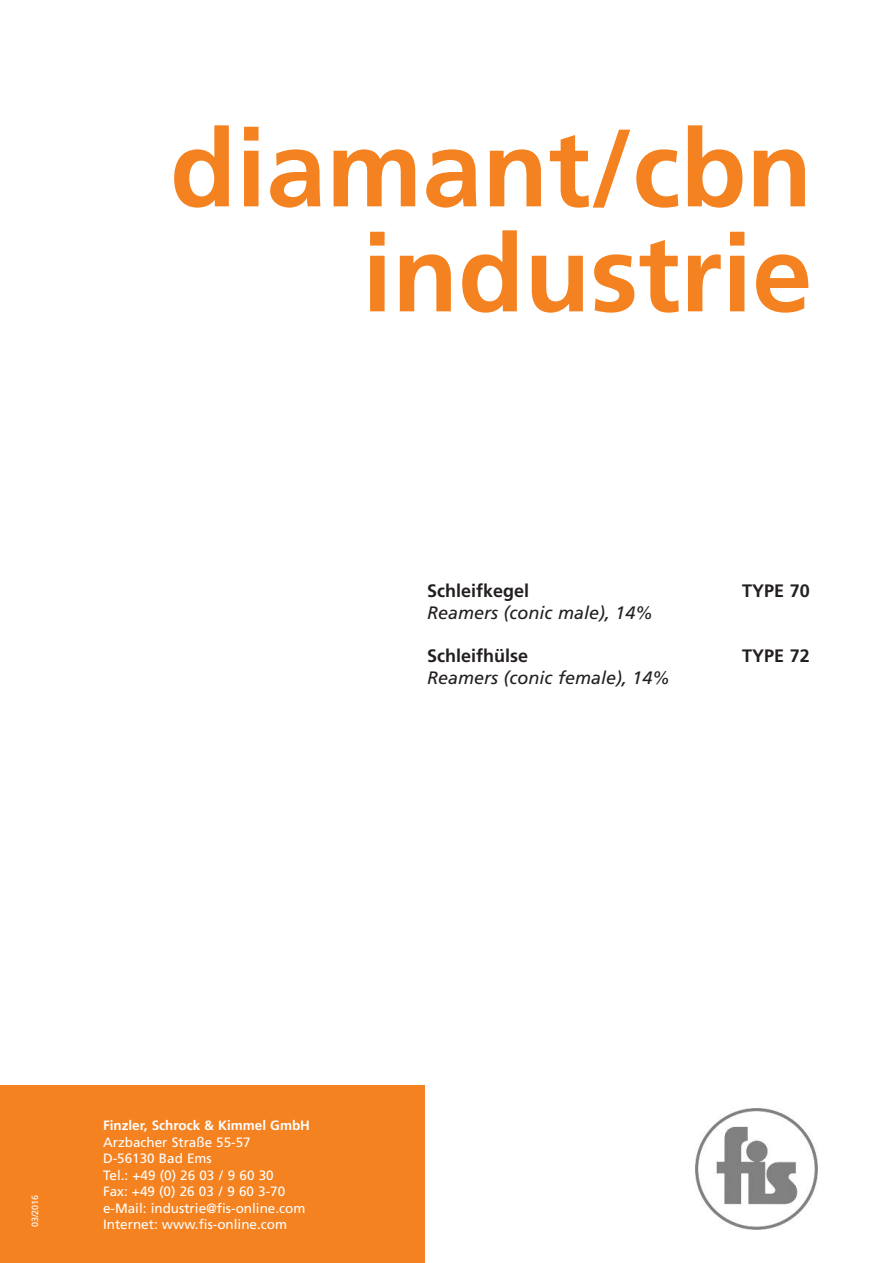
<style>
.page{position:relative;width:893px;height:1263px;background:#fff}
.page>*{position:absolute;margin:0;border:0;box-sizing:border-box;transform-origin:0 0}
.t1{font:700 108px/105px "Frutiger";color:#f58220;text-align:right}
.t2{font:italic 18px "Frutiger";color:#231f20}
.t3{font:700 18px "Frutiger";color:#231f20}
.t4{font:13.5px/16.5px "Frutiger";color:#fff}
.t5{font:700 13.5px "Frutiger";color:#fff}
.t6{font:9px "Frutiger";color:#fff}
</style>
<div class="page">
<div style="left:0;top:1085px;width:425px;height:178px;background:#f58220"></div>
<img style="left:696px;top:1108px;width:121px;height:121px">
<h1 class="t1" style="left:170px;top:125px;width:644px">diamant/cbn industrie</h1>
<h2 class="t3" style="left:427px;top:584px;width:104px">Schleifkegel</h2>
<h2 class="t3" style="left:742px;top:584px;width:69px">TYPE 70</h2>
<h2 class="t2" style="left:427px;top:605px;width:228px">Reamers (conic male), 14%</h2>
<h2 class="t3" style="left:427px;top:648px;width:102px">Schleifhülse</h2>
<h2 class="t3" style="left:742px;top:648px;width:69px">TYPE 72</h2>
<h2 class="t2" style="left:427px;top:670px;width:245px">Reamers (conic female), 14%</h2>
<p class="t6" style="left:32px;top:1227px;width:34px;rotate:-90deg">03/2016</p>
<p class="t5" style="left:103px;top:1120px;width:209px">Finzler, Schrock &amp; Kimmel GmbH</p>
<p class="t4" style="left:103px;top:1134px;width:204px">Arzbacher Straße 55-57<br>D-56130 Bad Ems<br>Tel.: +49 (0) 26 03 / 9 60 30<br>Fax: +49 (0) 26 03 / 9 60 3-70 e-Mail: industrie@fis-online.com<br>Internet: www.fis-online.com</p>
</div>
